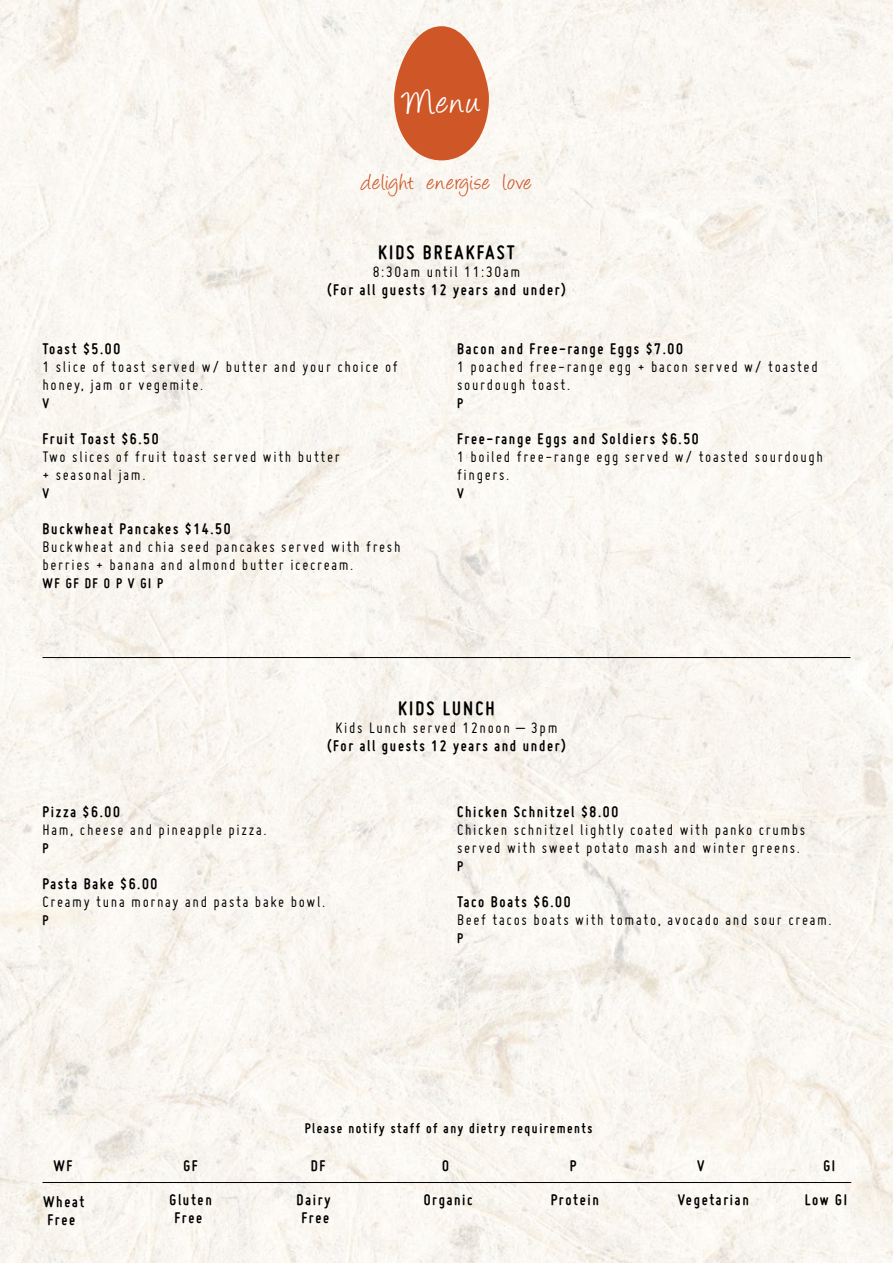
<style>
.page{position:relative;width:893px;height:1263px;background:#fff}
.page>*{position:absolute;margin:0;border:0;box-sizing:border-box;transform-origin:0 0}
.t1{font:39px "Angelina";color:#fff}
.t2{font:25.5px "Angelina";letter-spacing:.04em;color:#ce5627}
.t3{font:700 21px "Miso";letter-spacing:.1em;color:#000}
.t4{font:16.5px/18px "Miso";letter-spacing:.1em;color:#000}
.t5{font:700 16.5px/18px "Miso";letter-spacing:.1em;color:#000}
.t6{font:700 15px "Miso";letter-spacing:.1em;color:#000}
</style>
<div class="page">
<img style="left:0;top:0;width:893px;height:1263px">
<hr style="left:43px;top:657px;width:807px;height:1px;background:#000">
<svg style="left:394px;top:26px;width:95px;height:134px"></svg>
<hr style="left:43px;top:1182px;width:808px;height:1px;background:#000">
<h1 class="t1" style="left:403px;top:86px;width:78px">Menu</h1>
<h2 class="t2" style="left:361px;top:172px;width:172px">delight energise love</h2>
<p class="t3" style="left:378px;top:240px;width:138px">KIDS BREAKFAST</p>
<p class="t4" style="left:373px;top:262px;width:149px">8:30am until 11:30am</p>
<p class="t5" style="left:327px;top:280px;width:240px">(For all guests 12 years and under)</p>
<p class="t5" style="left:43px;top:340px;width:79px">Toast $5.00</p>
<p class="t4" style="left:43px;top:358px;width:357px">1 slice of toast served w/ butter and your choice of honey, jam or vegemite.</p>
<p class="t6" style="left:43px;top:395px;width:8px">V</p>
<p class="t5" style="left:43px;top:430px;width:118px">Fruit Toast $6.50</p>
<p class="t4" style="left:43px;top:448px;width:299px">Two slices of fruit toast served with butter + seasonal jam.</p>
<p class="t6" style="left:43px;top:485px;width:8px">V</p>
<p class="t5" style="left:43px;top:520px;width:190px">Buckwheat Pancakes $14.50</p>
<p class="t4" style="left:43px;top:538px;width:359px">Buckwheat and chia seed pancakes served with fresh berries + banana and almond butter icecream.</p>
<p class="t6" style="left:43px;top:575px;width:122px">WF GF DF O P V GI P</p>
<p class="t5" style="left:457px;top:340px;width:227px">Bacon and Free-range Eggs $7.00</p>
<p class="t4" style="left:457px;top:358px;width:362px">1 poached free-range egg + bacon served w/ toasted sourdough toast.</p>
<p class="t6" style="left:457px;top:395px;width:7px">P</p>
<p class="t5" style="left:457px;top:430px;width:243px">Free-range Eggs and Soldiers $6.50</p>
<p class="t4" style="left:457px;top:448px;width:367px">1 boiled free-range egg served w/ toasted sourdough fingers.</p>
<p class="t6" style="left:457px;top:485px;width:8px">V</p>
<p class="t3" style="left:398px;top:697px;width:98px">KIDS LUNCH</p>
<p class="t4" style="left:336px;top:719px;width:223px">Kids Lunch served 12noon – 3pm</p>
<p class="t5" style="left:327px;top:737px;width:240px">(For all guests 12 years and under)</p>
<p class="t5" style="left:43px;top:802px;width:79px">Pizza $6.00</p>
<p class="t4" style="left:43px;top:820px;width:226px">Ham, cheese and pineapple pizza.</p>
<p class="t6" style="left:43px;top:839px;width:7px">P</p>
<p class="t5" style="left:43px;top:874px;width:116px">Pasta Bake $6.00</p>
<p class="t4" style="left:43px;top:892px;width:284px">Creamy tuna mornay and pasta bake bowl.</p>
<p class="t6" style="left:43px;top:911px;width:7px">P</p>
<p class="t5" style="left:457px;top:802px;width:163px">Chicken Schnitzel $8.00</p>
<p class="t4" style="left:457px;top:820px;width:350px">Chicken schnitzel lightly coated with panko crumbs served with sweet potato mash and winter greens.</p>
<p class="t6" style="left:457px;top:857px;width:7px">P</p>
<p class="t5" style="left:457px;top:892px;width:115px">Taco Boats $6.00</p>
<p class="t4" style="left:457px;top:910px;width:376px">Beef tacos boats with tomato, avocado and sour cream.</p>
<p class="t6" style="left:457px;top:929px;width:7px">P</p>
<p class="t6" style="left:305px;top:1119px;width:289px">Please notify staff of any dietry requirements</p>
<p class="t5" style="left:53px;top:1156px;width:21px">WF</p>
<p class="t5" style="left:183px;top:1156px;width:16px">GF</p>
<p class="t5" style="left:311px;top:1156px;width:16px">DF</p>
<p class="t5" style="left:442px;top:1156px;width:8px">O</p>
<p class="t5" style="left:570px;top:1156px;width:8px">P</p>
<p class="t5" style="left:697px;top:1156px;width:9px">V</p>
<p class="t5" style="left:823px;top:1156px;width:13px">GI</p>
<p class="t5" style="left:43px;top:1193px;width:43px">Wheat<br>Free</p>
<p class="t5" style="left:170px;top:1190px;width:44px">Gluten<br>Free</p>
<p class="t5" style="left:297px;top:1190px;width:36px">Dairy<br>Free</p>
<p class="t5" style="left:424px;top:1190px;width:51px">Organic</p>
<p class="t5" style="left:551px;top:1190px;width:50px">Protein</p>
<p class="t5" style="left:678px;top:1190px;width:73px">Vegetarian</p>
<p class="t5" style="left:805px;top:1190px;width:44px">Low GI</p>
</div>
